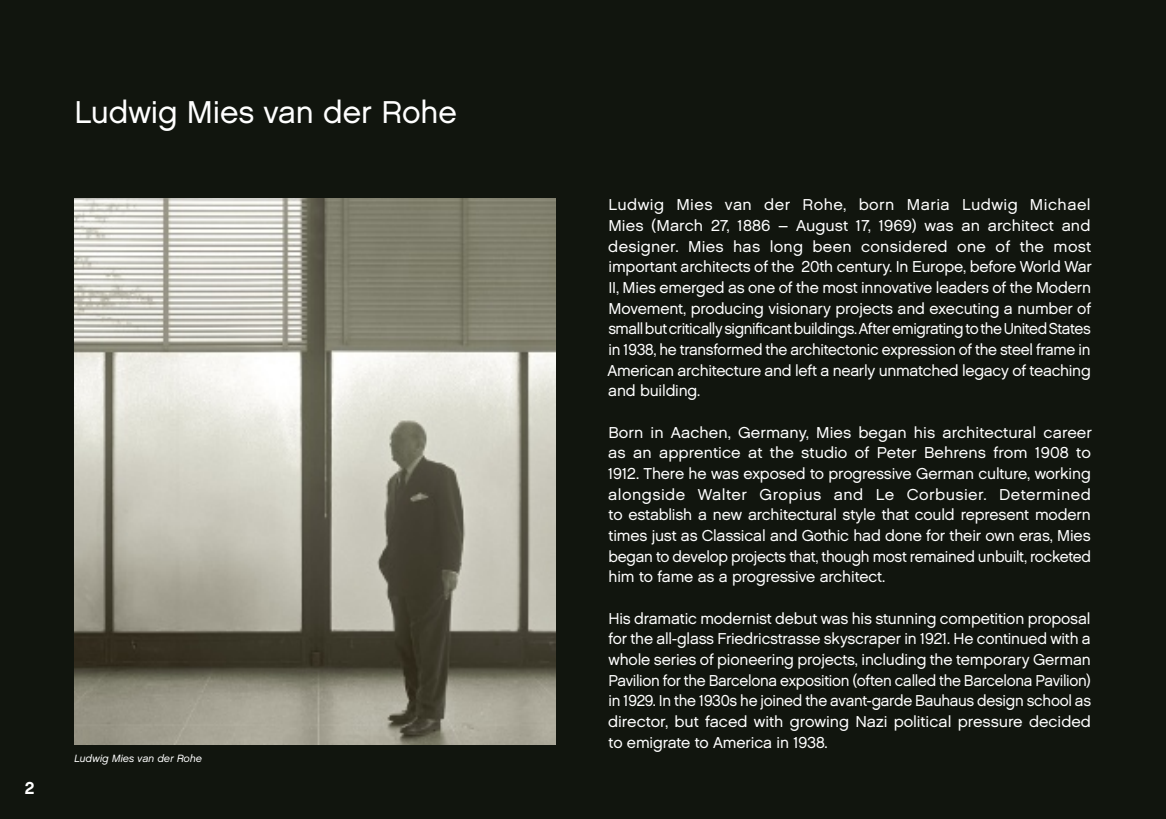
<style>
.page{position:relative;width:1166px;height:819px;background:#11150e}
.page>*{position:absolute;margin:0;border:0;box-sizing:border-box;transform-origin:0 0}
.t1{font:31.5px "LEGO Chalet 60";letter-spacing:-.005em;color:#fff}
.t2{font:700 17.5px "LEGO Chalet 60";color:#fff}
.t3{font:15.75px/20.7px "LEGO Chalet 60";letter-spacing:-.01em;color:#fff;text-align:justify}
.t4{font:italic 10.5px "LEGO Chalet 60";color:#fff}
</style>
<div class="page">
<img style="left:74px;top:198px;width:482px;height:546px">
<h1 class="t1" style="left:74px;top:93px;width:384px">Ludwig Mies van der Rohe</h1>
<p class="t2" style="left:25px;top:777px;width:11px">2</p>
<p class="t4" style="left:74px;top:752px;width:129px">Ludwig Mies van der Rohe</p>
<p class="t3" style="left:607px;top:194px;width:486px">Ludwig Mies van der Rohe, born Maria Ludwig Michael Mies (March 27, 1886 – August 17, 1969) was an architect and designer. Mies has long been considered one of the most important architects of the 20th century. In Europe, before World War II, Mies emerged as one of the most innovative leaders of the Modern Movement, producing visionary projects and executing a number of small but critically significant buildings. After emigrating to the United States in 1938, he transformed the architectonic expression of the steel frame in American architecture and left a nearly unmatched legacy of teaching and building.</p>
<p class="t3" style="left:608px;top:422px;width:485px">Born in Aachen, Germany, Mies began his architectural career as an apprentice at the studio of Peter Behrens from 1908 to 1912. There he was exposed to progressive German culture, working alongside Walter Gropius and Le Corbusier. Determined to establish a new architectural style that could represent modern times just as Classical and Gothic had done for their own eras, Mies began to develop projects that, though most remained unbuilt, rocketed him to fame as a progressive architect.</p>
<p class="t3" style="left:608px;top:607px;width:484px">His dramatic modernist debut was his stunning competition proposal for the all-glass Friedricstrasse skyscraper in 1921. He continued with a whole series of pioneering projects, including the temporary German Pavilion for the Barcelona exposition (often called the Barcelona Pavilion) in 1929. In the 1930s he joined the avant-garde Bauhaus design school as director, but faced with growing Nazi political pressure decided to emigrate to America in 1938.</p>
</div>
